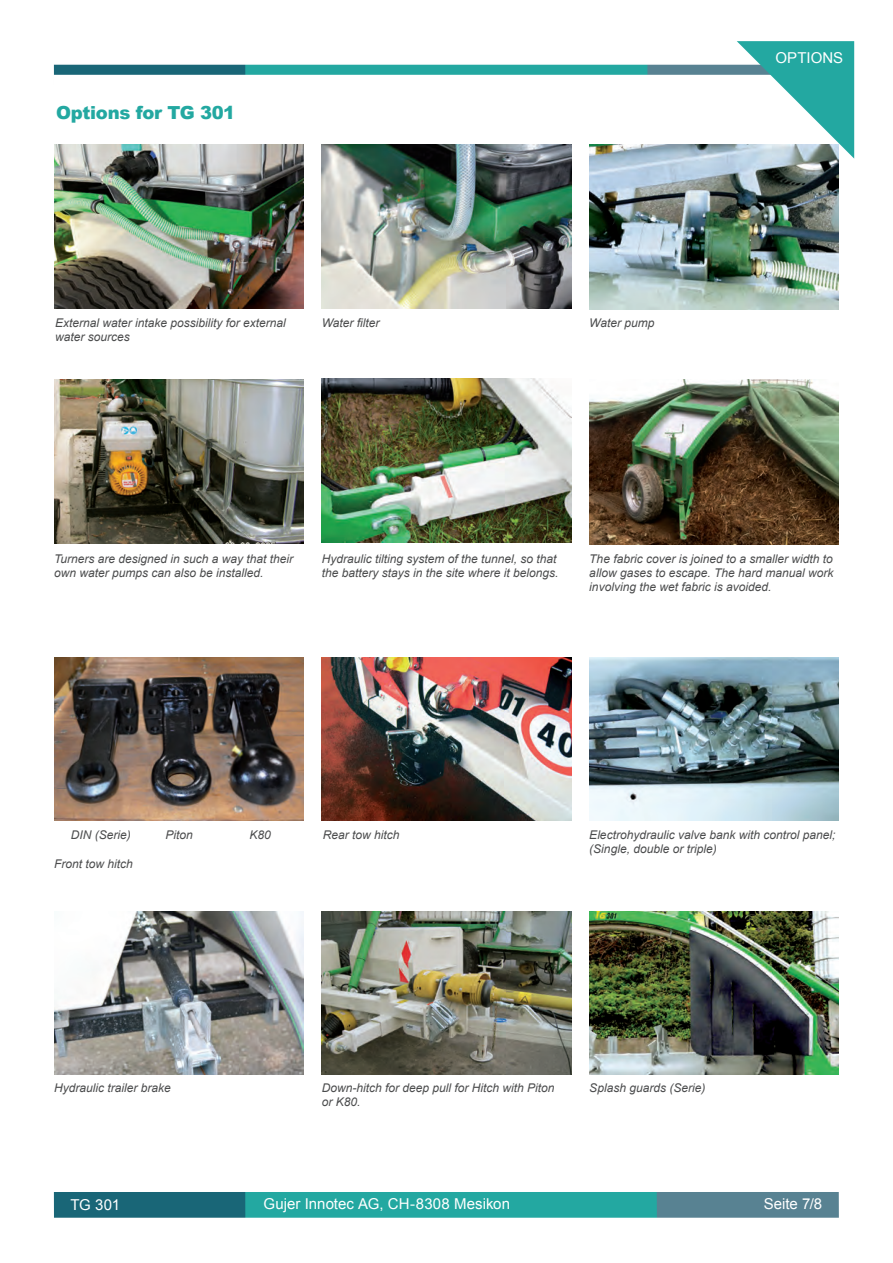
<style>
.page{position:relative;width:893px;height:1263px;background:#fff}
.page>*{position:absolute;margin:0;border:0;box-sizing:border-box;transform-origin:0 0}
.t1{font:900 18px "Arial";letter-spacing:-.015em;color:#23a8a1}
.t2{font:15px "Arial";color:#fff}
.t3{font:italic 12px/14.4px "Arial";color:#4b4c4d}
</style>
<div class="page">
<div style="left:648px;top:1192px;width:191px;height:28px;background:#588292"></div>
<div style="left:238px;top:1192px;width:419px;height:45px;background:#23a8a1"></div>
<div style="left:54px;top:1192px;width:191px;height:37px;background:#196677"></div>
<div style="left:547px;top:64px;width:292px;height:12px;background:#588292"></div>
<div style="left:234px;top:64px;width:414px;height:32px;background:#23a8a1"></div>
<div style="left:54px;top:64px;width:191px;height:25px;background:#196677"></div>
<div style="left:45px;top:42px;width:820px;height:23px;background:#fff;border:2px solid #fff"></div>
<div style="left:52px;top:75px;width:820px;height:23px;background:#fff"></div>
<div style="left:54px;top:1218px;width:785px;height:19px;background:#fff"></div>
<img style="left:589px;top:379px;width:250px;height:165px">
<img style="left:589px;top:145px;width:250px;height:164px">
<img style="left:589px;top:657px;width:250px;height:164px">
<img style="left:322px;top:911px;width:249px;height:164px">
<img style="left:54px;top:379px;width:250px;height:164px">
<img style="left:54px;top:657px;width:250px;height:164px">
<img style="left:589px;top:911px;width:250px;height:164px">
<img style="left:55px;top:911px;width:248px;height:164px">
<img style="left:322px;top:657px;width:249px;height:164px">
<img style="left:54px;top:145px;width:250px;height:163px">
<img style="left:322px;top:145px;width:249px;height:163px">
<img style="left:322px;top:378px;width:249px;height:164px">
<svg style="left:737px;top:41px;width:117px;height:118px"></svg>
<p class="t1" style="left:56px;top:100px;width:181px">Options for TG 301</p>
<p class="t3" style="left:55px;top:315px;width:232px">External water intake possibility for external</p>
<p class="t3" style="left:322px;top:315px;width:59px">Water filter</p>
<p class="t3" style="left:55px;top:330px;width:76px">water sources</p>
<p class="t3" style="left:589px;top:315px;width:67px">Water pump</p>
<p class="t2" style="left:776px;top:48px;width:69px">OPTIONS</p>
<p class="t3" style="left:54px;top:551px;width:241px">Turners are designed in such a way that their own water pumps can also be installed.</p>
<p class="t3" style="left:322px;top:551px;width:238px">Hydraulic tilting system of the tunnel, so that the battery stays in the site where it belongs.</p>
<p class="t3" style="left:589px;top:551px;width:246px;text-align:justify">The fabric cover is joined to a smaller width to allow gases to escape. The hard manual work involving the wet fabric is avoided.</p>
<p class="t3" style="left:71px;top:828px;width:62px">DIN (Serie)</p>
<p class="t3" style="left:165px;top:828px;width:29px">Piton</p>
<p class="t3" style="left:249px;top:828px;width:23px">K80</p>
<p class="t3" style="left:54px;top:856px;width:80px">Front tow hitch</p>
<p class="t3" style="left:323px;top:828px;width:78px">Rear tow hitch</p>
<p class="t3" style="left:589px;top:828px;width:248px">Electrohydraulic valve bank with control panel; (Single, double or triple)</p>
<p class="t3" style="left:54px;top:1081px;width:118px">Hydraulic trailer brake</p>
<p class="t3" style="left:322px;top:1081px;width:234px">Down-hitch for deep pull for Hitch with Piton or K80.</p>
<p class="t3" style="left:589px;top:1081px;width:118px">Splash guards (Serie)</p>
<p class="t2" style="left:70px;top:1194px;width:51px">TG 301</p>
<p class="t2" style="left:264px;top:1194px;width:248px">Gujer Innotec AG, CH-8308 Mesikon</p>
<p class="t2" style="left:764px;top:1194px;width:60px">Seite 7/8</p>
</div>
